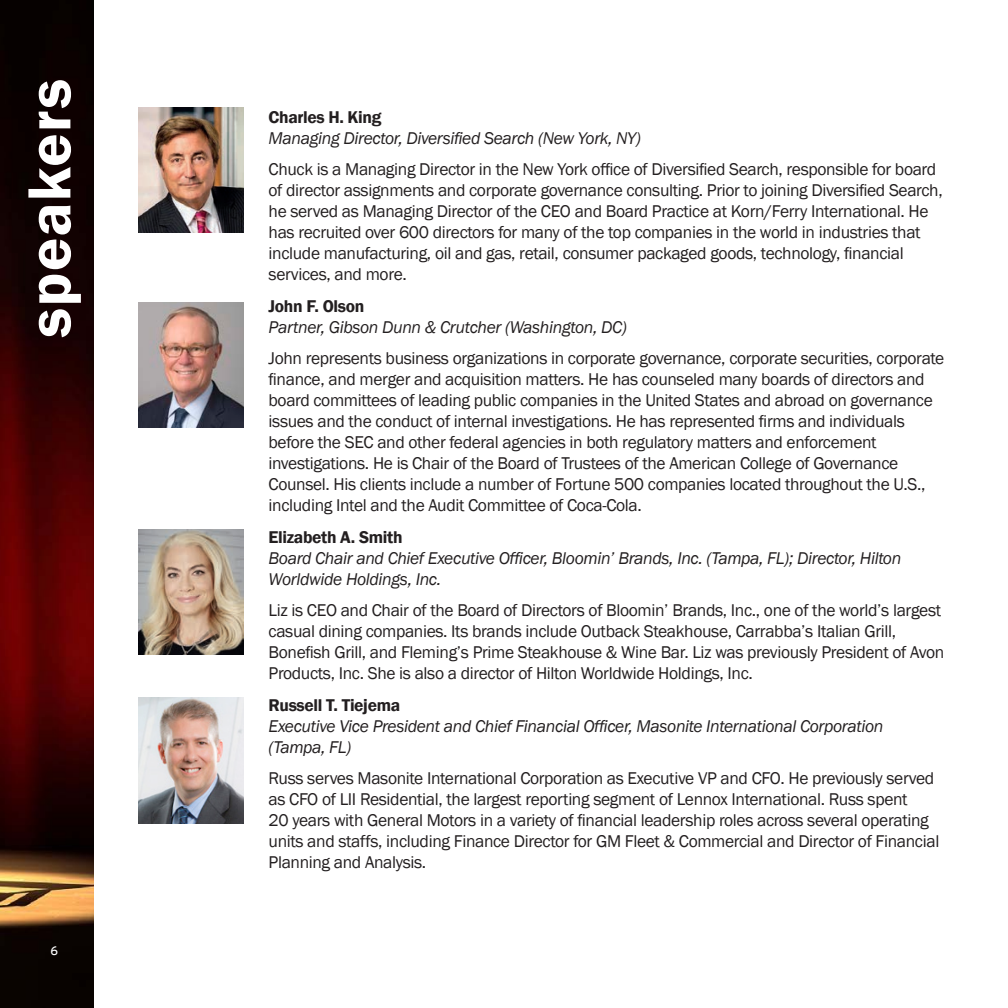
<style>
.page{position:relative;width:1008px;height:1008px;background:#fff}
.page>*{position:absolute;margin:0;border:0;box-sizing:border-box;transform-origin:0 0}
.t1{font:600 63px "Franklin Gothic";letter-spacing:.015em;color:#fff}
.t2{font:17.5px/21px "Franklin Gothic";letter-spacing:-.02em;color:#231f20}
.t3{font:italic 17.5px/21px "Franklin Gothic";letter-spacing:-.02em;color:#231f20}
.t4{font:12.25px "EY Interstate";color:#fff}
.s1{font-weight:600;font-style:normal}
</style>
<div class="page">
<img style="left:0;top:0;width:94px;height:1008px">
<img style="left:139px;top:108px;width:105px;height:125px">
<img style="left:139px;top:302px;width:105px;height:126px">
<img style="left:139px;top:529px;width:105px;height:126px">
<img style="left:139px;top:698px;width:105px;height:125px">
<h1 class="t1" style="left:11px;top:338px;width:260px;rotate:-90deg">speakers</h1>
<p class="t4" style="left:50px;top:942px;width:9px">6</p>
<p class="t3" style="left:269px;top:106px;width:374px"><span class="s1">Charles H. King<br></span>Managing Director, Diversified Search (New York, NY)</p>
<p class="t2" style="left:269px;top:159px;width:676px">Chuck is a Managing Director in the New York office of Diversified Search, responsible for board of director assignments and corporate governance consulting. Prior to joining Diversified Search, he served as Managing Director of the CEO and Board Practice at Korn/Ferry International. He has recruited over 600 directors for many of the top companies in the world in industries that include manufacturing, oil and gas, retail, consumer packaged goods, technology, financial services, and more.</p>
<p class="t3" style="left:269px;top:295px;width:360px"><span class="s1">John F. Olson<br></span>Partner, Gibson Dunn &amp; Crutcher (Washington, DC)</p>
<p class="t2" style="left:269px;top:348px;width:677px">John represents business organizations in corporate governance, corporate securities, corporate finance, and merger and acquisition matters. He has counseled many boards of directors and board committees of leading public companies in the United States and abroad on governance issues and the conduct of internal investigations. He has represented firms and individuals before the SEC and other federal agencies in both regulatory matters and enforcement investigations. He is Chair of the Board of Trustees of the American College of Governance Counsel. His clients include a number of Fortune 500 companies located throughout the U.S., including Intel and the Audit Committee of Coca-Cola.</p>
<p class="t3" style="left:269px;top:526px;width:634px"><span class="s1">Elizabeth A. Smith<br></span>Board Chair and Chief Executive Officer, Bloomin’ Brands, Inc. (Tampa, FL); Director, Hilton<br>Worldwide Holdings, Inc.</p>
<p class="t2" style="left:269px;top:600px;width:677px">Liz is CEO and Chair of the Board of Directors of Bloomin’ Brands, Inc., one of the world’s largest casual dining companies. Its brands include Outback Steakhouse, Carrabba’s Italian Grill, Bonefish Grill, and Fleming’s Prime Steakhouse &amp; Wine Bar. Liz was previously President of Avon Products, Inc. She is also a director of Hilton Worldwide Holdings, Inc.</p>
<p class="t3" style="left:269px;top:694px;width:616px"><span class="s1">Russell T. Tiejema<br></span>Executive Vice President and Chief Financial Officer, Masonite International Corporation (Tampa, FL)</p>
<p class="t2" style="left:269px;top:768px;width:672px">Russ serves Masonite International Corporation as Executive VP and CFO. He previously served as CFO of LII Residential, the largest reporting segment of Lennox International. Russ spent<br>20 years with General Motors in a variety of financial leadership roles across several operating units and staffs, including Finance Director for GM Fleet &amp; Commercial and Director of Financial Planning and Analysis.</p>
</div>
